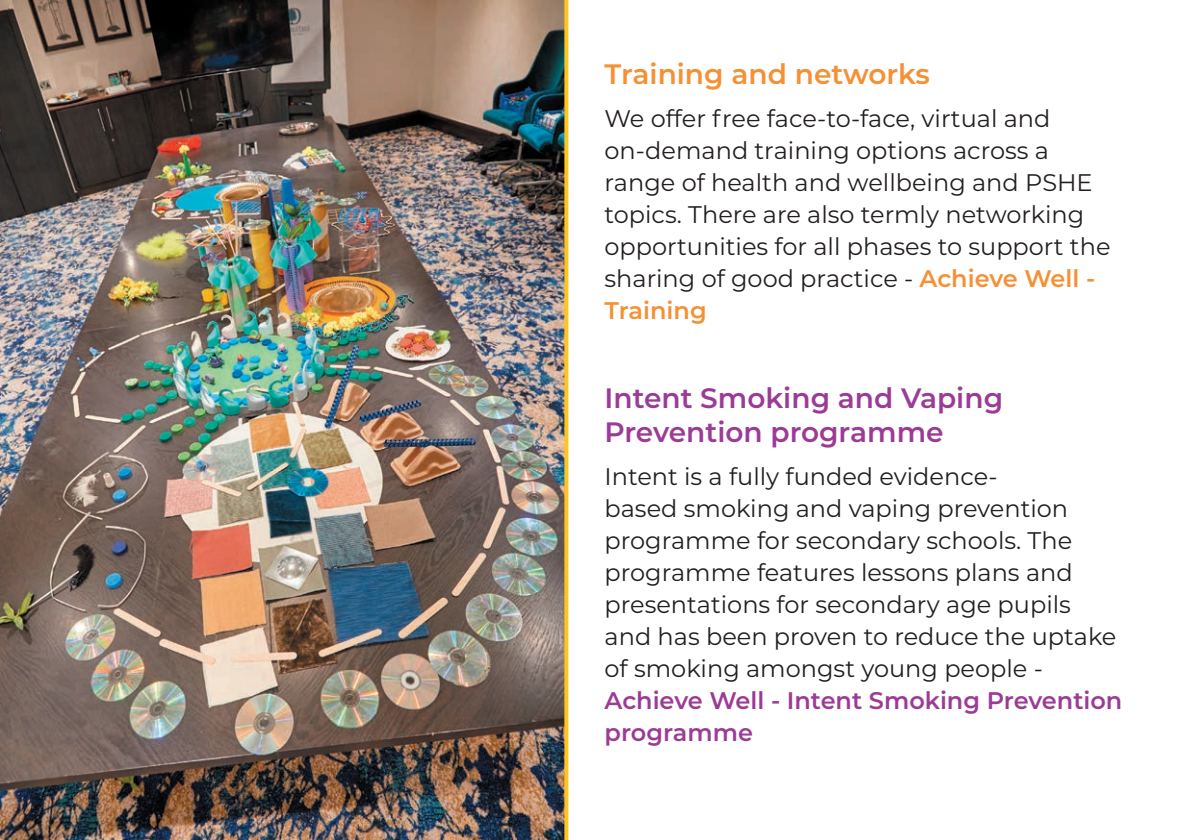
<style>
.page{position:relative;width:1191px;height:840px;background:#fff}
.page>*{position:absolute;margin:0;border:0;box-sizing:border-box;transform-origin:0 0}
.t1{font:600 28px/33.6px "Montserrat";color:#9c3b96}
.t2{font:600 28px "Montserrat";color:#f69034}
.t3{font:24px/32px "Montserrat";color:#231f20}
.t4{font:600 24px/32px "Montserrat";color:#9c3b96}
.s1{font-weight:600;color:#f69034}
</style>
<div class="page">
<img style="left:0;top:0;width:564px;height:839px">
<svg style="left:564px;top:0;width:4px;height:839px;background:#efbb25"></svg>
<p class="t2" style="left:604px;top:54px;width:327px">Training and networks</p>
<p class="t3" style="left:604px;top:102px;width:507px">We offer free face-to-face, virtual and on-demand training options across a range of health and wellbeing and PSHE topics. There are also termly networking opportunities for all phases to support the sharing of good practice - <span class="s1">Achieve Well - Training</span></p>
<p class="t1" style="left:604px;top:379px;width:400px">Intent Smoking and Vaping<br>Prevention programme</p>
<p class="t3" style="left:604px;top:459px;width:513px">Intent is a fully funded evidence-<br>based smoking and vaping prevention programme for secondary schools. The programme features lessons plans and presentations for secondary age pupils and has been proven to reduce the uptake of smoking amongst young people -</p>
<p class="t4" style="left:604px;top:683px;width:519px">Achieve Well - Intent Smoking Prevention programme</p>
</div>
